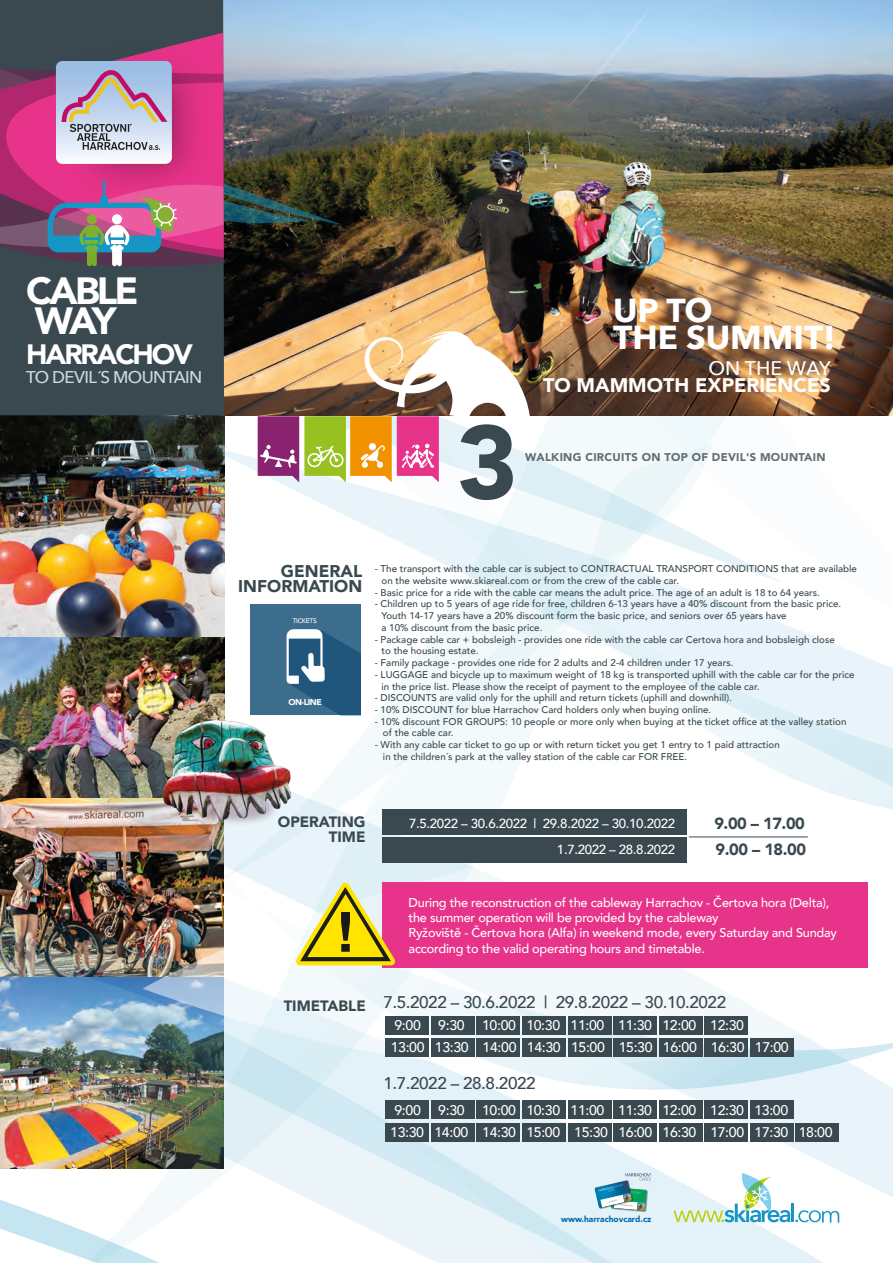
<style>
.page{position:relative;width:893px;height:1263px;background:#fff}
.page>*{position:absolute;margin:0;border:0;box-sizing:border-box;transform-origin:0 0}
.t1{font:900 37.95px/29.7px "Avenir";letter-spacing:-.075em;color:#fff}
.t2{font:700 33.15px/26.2px "Avenir Next";color:#fff}
.t3{font:900 27.9px "Avenir";letter-spacing:-.075em;color:#fff}
.t4{font:900 19.65px/17px "Avenir";color:#fff;text-align:right}
.t5{font:500 16.95px "Avenir";letter-spacing:-.025em;color:#3a4950}
.t6{font:900 16.95px/14.7px "Avenir";color:#3a4950;text-align:right}
.t7{font:500 16.95px "Avenir Next";letter-spacing:-.035em;color:#d7e1e9}
.t8{font:900 16.2px "Avenir";letter-spacing:-.025em;color:#3a4950}
.t9{font:900 15px/15px "Avenir";color:#3a4950;text-align:right}
.t10{font:500 13.95px/22.2px "Avenir";letter-spacing:-.025em;color:#fff}
.t11{font:500 13.2px "Avenir";letter-spacing:-.025em;color:#fff}
.t12{font:500 12.75px/15.3px "Avenir";letter-spacing:-.02em;color:#fff}
.t13{font:900 11.25px "Avenir";letter-spacing:.025em;color:#3a4950}
.t14{font:500 9.75px/11.7px "Avenir";color:#3a4950}
.t15{font:900 8.4px "Avenir";color:#0066ac}
.t16{font:900 8.4px "Avenir";letter-spacing:-.05em;color:#fff}
.t17{font:500 6.45px "Avenir";letter-spacing:-.05em;color:#fff}
.s1{font-family:"Avenir Next";font-weight:500}
</style>
<div class="page">
<svg style="left:0;top:415px;width:257px;height:28px;background:#393c37"></svg>
<svg style="left:712px;top:1089px;width:181px;height:174px;fill:#e8f4f9"></svg>
<img style="left:0;top:443px;width:712px;height:820px">
<img style="left:0;top:522px;width:893px;height:567px">
<svg style="left:257px;top:415px;width:636px;height:404px"></svg>
<img style="left:224px;top:0;width:669px;height:415px">
<svg style="left:566px;top:9px;width:82px;height:100px;background:#9fb6c7"></svg>
<div style="left:0;top:0;width:224px;height:415px;background:#3a4950"></div>
<div style="left:0;top:17px;width:224px;height:256px;background:#3a4950"></div>
<svg style="left:0;top:38px;width:224px;height:23px;background:#56455a"></svg>
<div style="left:382px;top:809px;width:305px;height:26px;background:#3a4950"></div>
<div style="left:382px;top:837px;width:305px;height:25px;background:#3a4950"></div>
<img style="left:63px;top:46px;width:148px;height:15px">
<img style="left:150px;top:722px;width:154px;height:130px">
<img style="left:162px;top:689px;width:183px;height:162px">
<div style="left:385px;top:1016px;width:44px;height:19px;background:#3a4950"></div>
<div style="left:431px;top:1016px;width:44px;height:19px;background:#3a4950"></div>
<div style="left:476px;top:1016px;width:44px;height:19px;background:#3a4950"></div>
<div style="left:522px;top:1016px;width:44px;height:19px;background:#3a4950"></div>
<div style="left:568px;top:1016px;width:43px;height:19px;background:#3a4950"></div>
<div style="left:613px;top:1016px;width:44px;height:19px;background:#3a4950"></div>
<div style="left:659px;top:1016px;width:44px;height:19px;background:#3a4950"></div>
<div style="left:705px;top:1016px;width:43px;height:19px;background:#3a4950"></div>
<div style="left:385px;top:1038px;width:44px;height:19px;background:#3a4950"></div>
<div style="left:431px;top:1038px;width:44px;height:19px;background:#3a4950"></div>
<div style="left:476px;top:1038px;width:44px;height:19px;background:#3a4950"></div>
<div style="left:522px;top:1038px;width:44px;height:19px;background:#3a4950"></div>
<div style="left:568px;top:1038px;width:43px;height:19px;background:#3a4950"></div>
<div style="left:613px;top:1038px;width:44px;height:19px;background:#3a4950"></div>
<div style="left:659px;top:1038px;width:44px;height:19px;background:#3a4950"></div>
<div style="left:705px;top:1038px;width:43px;height:19px;background:#3a4950"></div>
<div style="left:750px;top:1038px;width:43px;height:19px;background:#3a4950"></div>
<div style="left:385px;top:1100px;width:44px;height:19px;background:#3a4950"></div>
<div style="left:431px;top:1100px;width:44px;height:19px;background:#3a4950"></div>
<div style="left:476px;top:1100px;width:44px;height:19px;background:#3a4950"></div>
<div style="left:522px;top:1100px;width:44px;height:19px;background:#3a4950"></div>
<div style="left:568px;top:1100px;width:43px;height:19px;background:#3a4950"></div>
<div style="left:613px;top:1100px;width:44px;height:19px;background:#3a4950"></div>
<div style="left:659px;top:1100px;width:44px;height:19px;background:#3a4950"></div>
<div style="left:705px;top:1100px;width:43px;height:19px;background:#3a4950"></div>
<div style="left:385px;top:1122px;width:44px;height:19px;background:#3a4950"></div>
<div style="left:431px;top:1122px;width:44px;height:19px;background:#3a4950"></div>
<div style="left:476px;top:1122px;width:44px;height:19px;background:#3a4950"></div>
<div style="left:522px;top:1122px;width:44px;height:19px;background:#3a4950"></div>
<div style="left:568px;top:1122px;width:43px;height:19px;background:#3a4950"></div>
<div style="left:613px;top:1122px;width:44px;height:19px;background:#3a4950"></div>
<div style="left:659px;top:1122px;width:44px;height:19px;background:#3a4950"></div>
<div style="left:705px;top:1122px;width:43px;height:19px;background:#3a4950"></div>
<div style="left:750px;top:1122px;width:43px;height:19px;background:#3a4950"></div>
<div style="left:795px;top:1122px;width:44px;height:19px;background:#3a4950"></div>
<div style="left:750px;top:1100px;width:43px;height:19px;background:#3a4950"></div>
<svg style="left:258px;top:331px;width:273px;height:169px"></svg>
<img style="left:0;top:61px;width:344px;height:205px">
<svg style="left:673px;top:1173px;width:166px;height:49px"></svg>
<hr style="left:689px;top:836px;width:119px;height:1px;background:#3a4950">
<img style="left:610px;top:1210px;width:38px;height:2px">
<img style="left:594px;top:1180px;width:1px;height:29px">
<svg style="left:595px;top:1173px;width:57px;height:37px;background:#93c0c5"></svg>
<div style="left:250px;top:604px;width:111px;height:111px;background:#3d6d8d"></div>
<svg style="left:287px;top:629px;width:74px;height:86px"></svg>
<div style="left:382px;top:883px;width:486px;height:85px;background:#e8338a"></div>
<svg style="left:296px;top:883px;width:99px;height:82px"></svg>
<p class="t1" style="left:26px;top:275px;width:114px">CABLE<br>WAY</p>
<p class="t3" style="left:26px;top:330px;width:168px">HARRACHOV</p>
<h3 class="t7" style="left:26px;top:363px;width:178px">TO DEVIL´S MOUNTAIN</h3>
<p class="t2" style="left:613px;top:297px;width:224px">UP TO<br>THE SUMMIT!</p>
<p class="t4" style="left:543px;top:359px;width:289px"><span class="s1">ON THE WAY<br></span>TO MAMMOTH EXPERIENCES</p>
<p class="t13" style="left:525px;top:447px;width:302px">WALKING CIRCUITS ON TOP OF DEVIL'S MOUNTAIN</p>
<p class="t6" style="left:238px;top:563px;width:126px">GENERAL<br>INFORMATION</p>
<p class="t17" style="left:293px;top:615px;width:26px">TICKETS</p>
<p class="t16" style="left:288px;top:695px;width:35px">ON-LINE</p>
<p class="t14" style="left:381px;top:562px;width:477px;text-indent:-7px">- The transport with the cable car is subject to CONTRACTUAL TRANSPORT CONDITIONS that are available on the website www.skiareal.com or from the crew of the cable car.</p>
<p class="t14" style="left:375px;top:586px;width:447px">- Basic price for a ride with the cable car means the adult price. The age of an adult is 18 to 64 years.</p>
<p class="t14" style="left:381px;top:598px;width:461px;text-indent:-7px">- Children up to 5 years of age ride for free, children 6-13 years have a 40% discount from the basic price.<br>Youth 14-17 years have a 20% discount form the basic price, and seniors over 65 years have<br>a 10% discount from the basic price.</p>
<p class="t14" style="left:381px;top:633px;width:455px;text-indent:-7px">- Package cable car + bobsleigh - provides one ride with the cable car Certova hora and bobsleigh close to the housing estate.</p>
<p class="t14" style="left:375px;top:656px;width:360px">- Family package - provides one ride for 2 adults and 2-4 children under 17 years.</p>
<p class="t14" style="left:381px;top:668px;width:474px;text-indent:-7px">- LUGGAGE and bicycle up to maximum weight of 18 kg is transported uphill with the cable car for the price in the price list. Please show the receipt of payment to the employee of the cable car.</p>
<p class="t14" style="left:375px;top:691px;width:359px">- DISCOUNTS are valid only for the uphill and return tickets (uphill and downhill).</p>
<p class="t14" style="left:375px;top:703px;width:338px">- 10% DISCOUNT for blue Harrachov Card holders only when buying online.</p>
<p class="t14" style="left:383px;top:715px;width:465px;text-indent:-8px">- 10% discount FOR GROUPS: 10 people or more only when buying at the ticket office at the valley station of the cable car.</p>
<p class="t14" style="left:383px;top:738px;width:398px;text-indent:-8px">- With any cable car ticket to go up or with return ticket you get 1 entry to 1 paid attraction in the children´s park at the valley station of the cable car FOR FREE.</p>
<p class="t9" style="left:278px;top:814px;width:89px">OPERATING<br>TIME</p>
<p class="t11" style="left:409px;top:811px;width:268px">7.5.2022 – 30.6.2022 | 29.8.2022 – 30.10.2022</p>
<p class="t8" style="left:714px;top:810px;width:92px">9.00 – 17.00</p>
<p class="t11" style="left:557px;top:838px;width:120px">1.7.2022 – 28.8.2022</p>
<p class="t8" style="left:716px;top:836px;width:92px">9.00 – 18.00</p>
<p class="t12" style="left:409px;top:894px;width:430px">During the reconstruction of the cableway Harrachov - Čertova hora (Delta), the summer operation will be provided by the cableway<br>Ryžoviště - Čertova hora (Alfa) in weekend mode, every Saturday and Sunday according to the valid operating hours and timetable.</p>
<p class="t5" style="left:284px;top:987px;width:444px"><sub>TIMETABLE</sub> 7.5.2022 – 30.6.2022 | 29.8.2022 – 30.10.2022</p>
<p class="t10" style="left:394px;top:1013px;width:28px">9:00</p>
<p class="t10" style="left:438px;top:1013px;width:28px">9:30</p>
<p class="t10" style="left:391px;top:1013px;width:400px;text-indent:91px">10:00 10:30 11:00 11:30 12:00 12:30<br>13:00 13:30 14:00 14:30 15:00 15:30 16:00 16:30 17:00</p>
<p class="t5" style="left:383px;top:1068px;width:154px">1.7.2022 – 28.8.2022</p>
<p class="t10" style="left:394px;top:1098px;width:28px">9:00</p>
<p class="t10" style="left:438px;top:1098px;width:28px">9:30</p>
<p class="t10" style="left:390px;top:1098px;width:444px;text-indent:92px">10:00 10:30 11:00 11:30 12:00 12:30 13:00<br>13:30 14:00 14:30 15:00 15:30 16:00 16:30 17:00 17:30 18:00</p>
<p class="t15" style="left:561px;top:1212px;width:92px">www.harrachovcard.cz</p>
</div>
